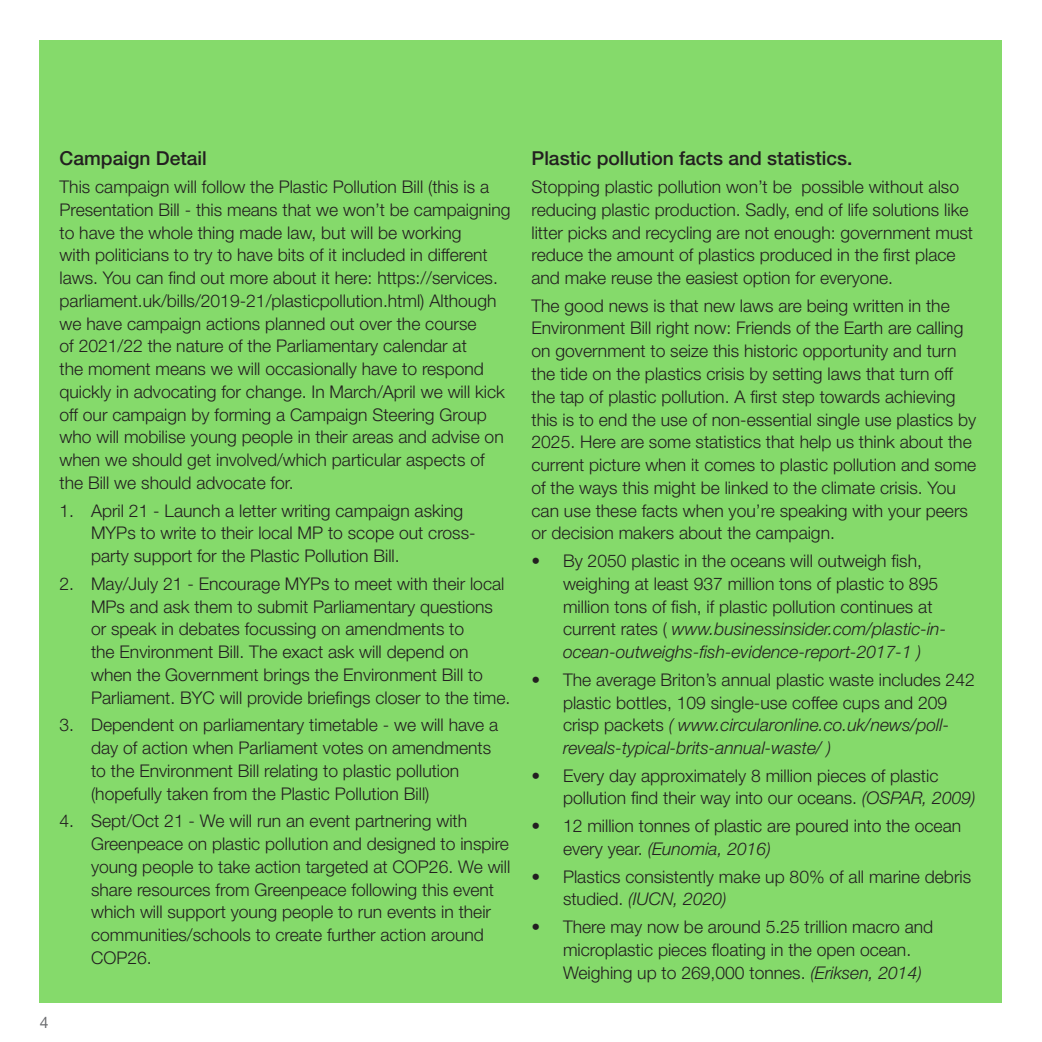
<style>
.page{position:relative;width:1042px;height:1042px;background:#fff}
.page>*{position:absolute;margin:0;border:0;box-sizing:border-box;transform-origin:0 0}
.new_white_sub{font:500 19.25px "Helvetica Neue CE";color:#231f20}
.Body{font:300 17.5px/22.8px "Helvetica Neue CE";color:#231f20}
.t1{font:15.75px "Helvetica Neue CE";color:#6c6d70}
.s1{font-style:italic}
</style>
<div class="page">
<div style="left:40px;top:40px;width:962px;height:962px;background:#85da6b"></div>
<p class="new_white_sub" style="left:60px;top:147px;width:149px">Campaign Detail</p>
<p class="Body" style="left:60px;top:175px;width:452px">This campaign will follow the Plastic Pollution Bill (this is a Presentation Bill - this means that we won’t be campaigning to have the whole thing made law, but will be working<br>with politicians to try to have bits of it included in different laws. You can find out more about it here: https://services. parliament.uk/bills/2019-21/plasticpollution.html) Although we have campaign actions planned out over the course<br>of 2021/22 the nature of the Parliamentary calendar at<br>the moment means we will occasionally have to respond quickly in advocating for change. In March/April we will kick off our campaign by forming a Campaign Steering Group who will mobilise young people in their areas and advise on when we should get involved/which particular aspects of the Bill we should advocate for.</p>
<p class="Body" style="left:91px;top:499px;width:386px;text-indent:-32px">1. April 21 - Launch a letter writing campaign asking<br>MYPs to write to their local MP to scope out cross&shy;party support for the Plastic Pollution Bill.</p>
<p class="Body" style="left:91px;top:572px;width:421px;text-indent:-32px">2. May/July 21 - Encourage MYPs to meet with their local MPs and ask them to submit Parliamentary questions or speak in debates focussing on amendments to<br>the Environment Bill. The exact ask will depend on when the Government brings the Environment Bill to Parliament. BYC will provide briefings closer to the time.</p>
<p class="Body" style="left:91px;top:713px;width:409px;text-indent:-32px">3. Dependent on parliamentary timetable - we will have a day of action when Parliament votes on amendments to the Environment Bill relating to plastic pollution (hopefully taken from the Plastic Pollution Bill)</p>
<p class="Body" style="left:91px;top:809px;width:421px;text-indent:-32px">4. Sept/Oct 21 - We will run an event partnering with Greenpeace on plastic pollution and designed to inspire young people to take action targeted at COP26. We will share resources from Greenpeace following this event which will support young people to run events in their communities/schools to create further action around COP26.</p>
<p class="t1" style="left:40px;top:1013px;width:10px">4</p>
<p class="new_white_sub" style="left:531px;top:147px;width:322px">Plastic pollution facts and statistics.</p>
<p class="Body" style="left:531px;top:175px;width:443px">Stopping plastic pollution won’t be possible without also reducing plastic production. Sadly, end of life solutions like litter picks and recycling are not enough: government must reduce the amount of plastics produced in the first place and make reuse the easiest option for everyone.</p>
<p class="Body" style="left:531px;top:294px;width:446px">The good news is that new laws are being written in the Environment Bill right now: Friends of the Earth are calling on government to seize this historic opportunity and turn the tide on the plastics crisis by setting laws that turn off the tap of plastic pollution. A first step towards achieving this is to end the use of non-essential single use plastics by 2025. Here are some statistics that help us think about the current picture when it comes to plastic pollution and some of the ways this might be linked to the climate crisis. You can use these facts when you’re speaking with your peers or decision makers about the campaign.</p>
<p class="Body" style="left:563px;top:549px;width:385px;text-indent:-32px">• By 2050 plastic in the oceans will outweigh fish, weighing at least 937 million tons of plastic to 895 million tons of fish, if plastic pollution continues at current rates ( <span class="s1">www.businessinsider.com/plastic-in&shy;ocean-outweighs-fish-evidence-report-2017-1 )</span></p>
<p class="Body" style="left:563px;top:668px;width:413px;text-indent:-32px">• The average Briton’s annual plastic waste includes 242 plastic bottles, 109 single-use coffee cups and 209 crisp packets <span class="s1">( www.circularonline.co.uk/news/poll&shy;reveals-typical-brits-annual-waste/ )</span></p>
<p class="Body" style="left:563px;top:764px;width:414px;text-indent:-32px">• Every day approximately 8 million pieces of plastic pollution find their way into our oceans. <span class="s1">(OSPAR, 2009)</span></p>
<p class="Body" style="left:563px;top:814px;width:400px;text-indent:-32px">• 12 million tonnes of plastic are poured into the ocean every year. <span class="s1">(Eunomia, 2016)</span></p>
<p class="Body" style="left:563px;top:865px;width:410px;text-indent:-32px">• Plastics consistently make up 80% of all marine debris studied. <span class="s1">(IUCN, 2020)</span></p>
<p class="Body" style="left:563px;top:915px;width:372px;text-indent:-32px">• There may now be around 5.25 trillion macro and microplastic pieces floating in the open ocean.<br>Weighing up to 269,000 tonnes. <span class="s1">(Eriksen, 2014)</span></p>
</div>
